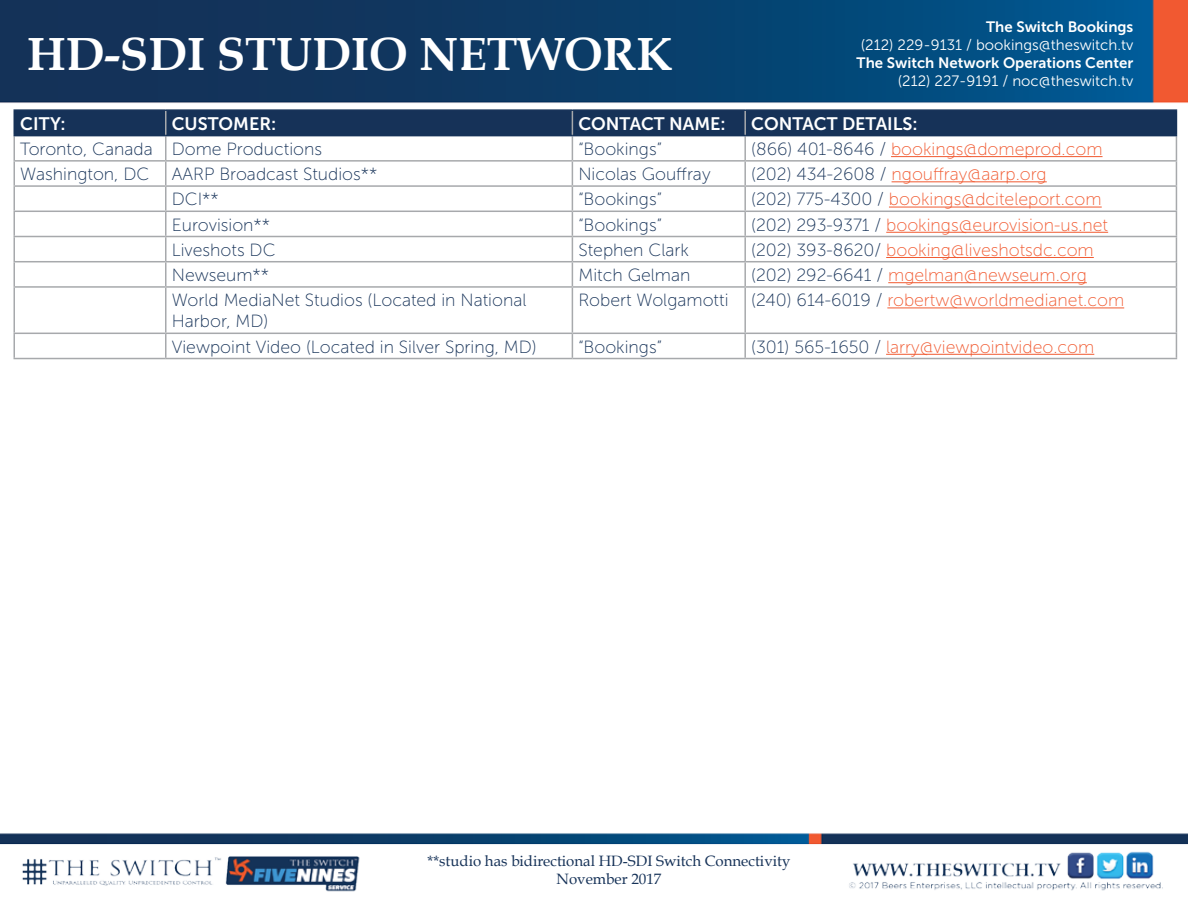
<style>
.page{position:relative;width:1188px;height:918px;background:#fff}
.page>*{position:absolute;margin:0;border:0;box-sizing:border-box;transform-origin:0 0}
.t1{font:700 46.5px "Book Antiqua";color:#fff}
.t2{font:18px "Museo Sans 700";color:#fff}
.t3{font:17.7px "Museo Sans 100";color:#f15a31}
.t4{font:17.7px/21.1px "Museo Sans 100";color:#163258}
.t5{font:15px "Museo Sans 300";color:#fff}
.t6{font:15px/18px "Book Antiqua";color:#163258;text-align:center}
.t7{font:15px "Museo Sans 700";color:#fff}
.s1{color:#163258}
</style>
<div class="page">
<img style="left:0;top:0;width:1188px;height:892px">
<hr style="left:14px;top:286px;width:152px;height:2px;background:#a7a9ac">
<hr style="left:14px;top:288px;width:1px;height:45px;background:#a7a9ac">
<hr style="left:166px;top:286px;width:406px;height:2px;background:#a7a9ac">
<hr style="left:165px;top:288px;width:2px;height:45px;background:#a7a9ac">
<hr style="left:572px;top:286px;width:173px;height:2px;background:#a7a9ac">
<hr style="left:572px;top:288px;width:1px;height:45px;background:#a7a9ac">
<hr style="left:745px;top:286px;width:432px;height:2px;background:#a7a9ac">
<hr style="left:744px;top:288px;width:2px;height:45px;background:#a7a9ac">
<hr style="left:1176px;top:288px;width:1px;height:45px;background:#a7a9ac">
<hr style="left:14px;top:333px;width:152px;height:1px;background:#a7a9ac">
<svg style="left:14px;top:334px;width:1px;height:24px"></svg>
<hr style="left:166px;top:333px;width:406px;height:1px;background:#a7a9ac">
<hr style="left:165px;top:334px;width:2px;height:24px;background:#a7a9ac">
<hr style="left:572px;top:333px;width:173px;height:1px;background:#a7a9ac">
<svg style="left:572px;top:334px;width:1px;height:24px"></svg>
<hr style="left:745px;top:333px;width:432px;height:1px;background:#a7a9ac">
<hr style="left:744px;top:334px;width:2px;height:24px;background:#a7a9ac">
<svg style="left:1176px;top:334px;width:1px;height:24px"></svg>
<hr style="left:14px;top:358px;width:152px;height:1px;background:#a7a9ac">
<hr style="left:166px;top:358px;width:406px;height:1px;background:#a7a9ac">
<hr style="left:572px;top:358px;width:173px;height:1px;background:#a7a9ac">
<hr style="left:745px;top:358px;width:432px;height:1px;background:#a7a9ac">
<hr style="left:14px;top:109px;width:152px;height:2px;background:#163258">
<hr style="left:166px;top:109px;width:406px;height:2px;background:#163258">
<hr style="left:572px;top:109px;width:173px;height:2px;background:#163258">
<hr style="left:745px;top:109px;width:432px;height:2px;background:#163258">
<svg style="left:14px;top:110px;width:1163px;height:176px"></svg>
<hr style="left:14px;top:135px;width:152px;height:1px;background:#163258">
<hr style="left:166px;top:135px;width:406px;height:1px;background:#163258">
<hr style="left:572px;top:135px;width:173px;height:1px;background:#163258">
<hr style="left:745px;top:135px;width:432px;height:1px;background:#163258">
<hr style="left:891px;top:156px;width:212px;height:1px;background:#f15a31">
<hr style="left:892px;top:181px;width:155px;height:1px;background:#f15a31">
<hr style="left:889px;top:207px;width:213px;height:1px;background:#f15a31">
<hr style="left:886px;top:232px;width:222px;height:1px;background:#f15a31">
<hr style="left:886px;top:257px;width:208px;height:1px;background:#f15a31">
<hr style="left:888px;top:282px;width:199px;height:1px;background:#f15a31">
<hr style="left:887px;top:307px;width:237px;height:1px;background:#f15a31">
<hr style="left:886px;top:354px;width:208px;height:1px;background:#f15a31">
<h1 class="t1" style="left:27px;top:27px;width:647px">HD-SDI STUDIO NETWORK</h1>
<p class="t7" style="left:986px;top:19px;width:149px">The Switch Bookings</p>
<p class="t5" style="left:861px;top:37px;width:274px">(212) 229-9131 / bookings@theswitch.tv</p>
<p class="t7" style="left:857px;top:55px;width:278px">The Switch Network Operations Center</p>
<p class="t5" style="left:898px;top:73px;width:237px">(212) 227-9191 / noc@theswitch.tv</p>
<p class="t2" style="left:20px;top:113px;width:47px">CITY:</p>
<p class="t2" style="left:172px;top:113px;width:106px">CUSTOMER:</p>
<p class="t2" style="left:578px;top:113px;width:149px">CONTACT NAME:</p>
<p class="t2" style="left:751px;top:113px;width:168px">CONTACT DETAILS:</p>
<p class="t4" style="left:20px;top:138px;width:303px">Toronto, Canada Dome Productions</p>
<p class="t4" style="left:578px;top:138px;width:85px">“Bookings”</p>
<p class="t3" style="left:751px;top:139px;width:353px"><span class="s1">(866) 401-8646 /</span> bookings@domeprod.com</p>
<p class="t4" style="left:20px;top:164px;width:131px">Washington, DC</p>
<p class="t4" style="left:172px;top:164px;width:207px">AARP Broadcast Studios**</p>
<p class="t4" style="left:578px;top:164px;width:134px">Nicolas Gouffray</p>
<p class="t3" style="left:751px;top:165px;width:297px"><span class="s1">(202) 434-2608 /</span> ngouffray@aarp.org</p>
<p class="t4" style="left:172px;top:189px;width:49px">DCI**</p>
<p class="t4" style="left:578px;top:189px;width:85px">“Bookings”</p>
<p class="t3" style="left:751px;top:190px;width:352px"><span class="s1">(202) 775-4300 /</span> bookings@dciteleport.com</p>
<p class="t4" style="left:172px;top:214px;width:100px">Eurovision**</p>
<p class="t4" style="left:578px;top:214px;width:85px">“Bookings”</p>
<p class="t3" style="left:751px;top:215px;width:358px"><span class="s1">(202) 293-9371 /</span> bookings@eurovision-us.net</p>
<p class="t4" style="left:172px;top:239px;width:105px">Liveshots DC</p>
<p class="t4" style="left:578px;top:239px;width:112px">Stephen Clark</p>
<p class="t3" style="left:751px;top:240px;width:344px"><span class="s1">(202) 393-8620/</span> booking@liveshotsdc.com</p>
<p class="t4" style="left:172px;top:264px;width:99px">Newseum**</p>
<p class="t4" style="left:578px;top:264px;width:113px">Mitch Gelman</p>
<p class="t3" style="left:751px;top:265px;width:337px"><span class="s1">(202) 292-6641 /</span> mgelman@newseum.org</p>
<p class="t4" style="left:172px;top:290px;width:356px">World MediaNet Studios (Located in National<br>Harbor, MD)</p>
<p class="t4" style="left:578px;top:290px;width:152px">Robert Wolgamotti</p>
<p class="t3" style="left:751px;top:291px;width:375px"><span class="s1">(240) 614-6019 /</span> robertw@worldmedianet.com</p>
<p class="t4" style="left:172px;top:336px;width:367px">Viewpoint Video (Located in Silver Spring, MD)</p>
<p class="t4" style="left:578px;top:336px;width:85px">“Bookings”</p>
<p class="t3" style="left:751px;top:337px;width:345px"><span class="s1">(301) 565-1650 /</span> larry@viewpointvideo.com</p>
<p class="t6" style="left:428px;top:852px;width:364px">**studio has bidirectional HD-SDI Switch Connectivity<br>November 2017</p>
</div>
